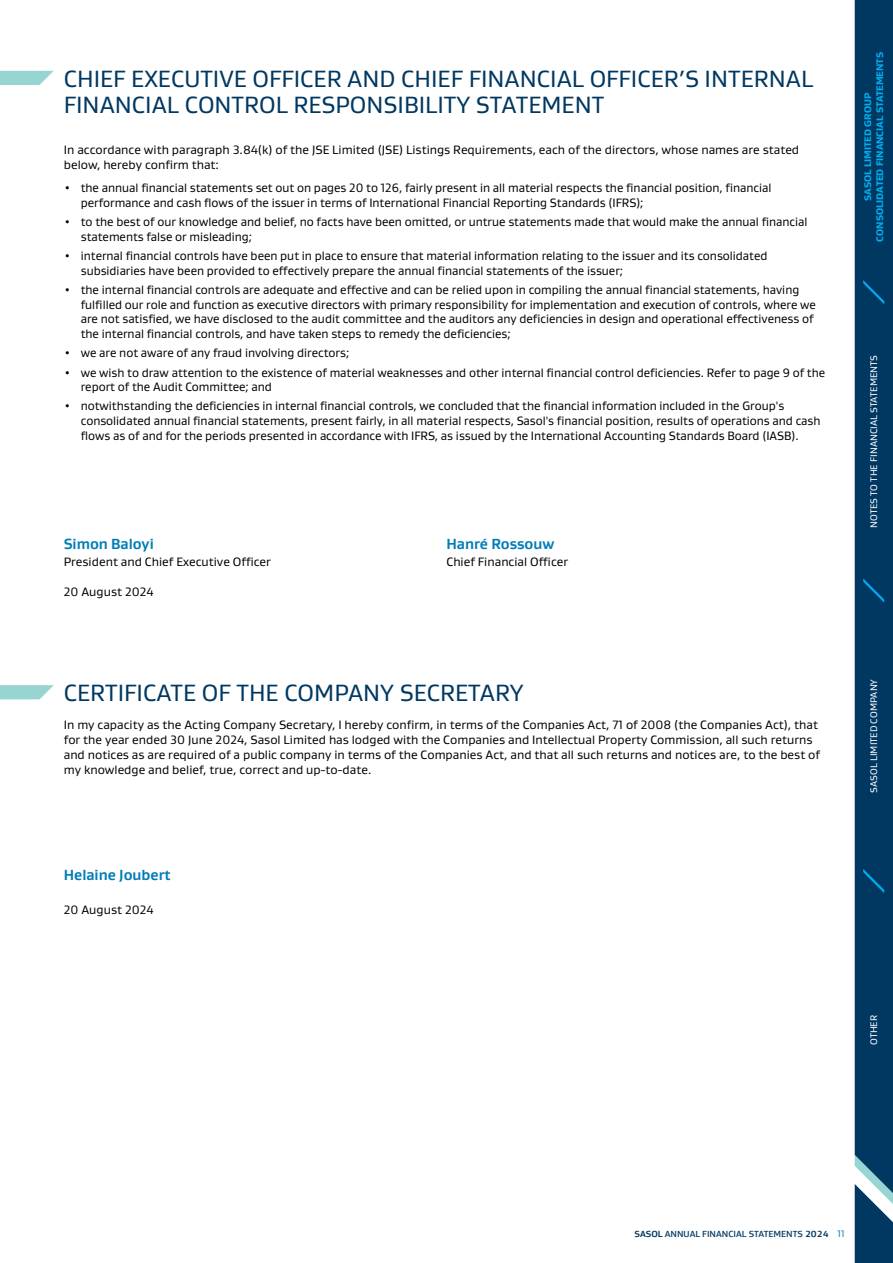
<style>
.page{position:relative;width:893px;height:1263px;background:#fff}
.page>*{position:absolute;margin:0;border:0;box-sizing:border-box;transform-origin:0 0}
.t1{font:24px/25.5px "Gustan";color:#003862}
.t2{font:700 15px "Gustan";letter-spacing:-.005em;color:#007db7}
.t3{font:12.3px/14.9px "Gustan";letter-spacing:-.005em;color:#000}
.t4{font:9.75px "Gustan";color:#fff}
.t5{font:800 9.75px/12px "Gustan";color:#00aeef;text-align:center}
.t6{font:500 9px "Gustan";color:#003862}
.s1{font-weight:700}
.s2{font-weight:400;font-size:9.75px;color:#007db7}
</style>
<div class="page">
<div style="left:855px;top:0;width:38px;height:1155px;background:#003862"></div>
<svg style="left:855px;top:1155px;width:38px;height:108px"></svg>
<svg style="left:863px;top:280px;width:21px;height:24px"></svg>
<svg style="left:863px;top:578px;width:21px;height:25px"></svg>
<svg style="left:863px;top:869px;width:21px;height:24px"></svg>
<svg style="left:0;top:71px;width:54px;height:14px"></svg>
<svg style="left:0;top:685px;width:54px;height:14px"></svg>
<h1 class="t1" style="left:64px;top:65px;width:751px">CHIEF EXECUTIVE OFFICER AND CHIEF FINANCIAL OFFICER’S INTERNAL<br>FINANCIAL CONTROL RESPONSIBILITY STATEMENT</h1>
<p class="t3" style="left:64px;top:142px;width:737px">In accordance with paragraph 3.84(k) of the JSE Limited (JSE) Listings Requirements, each of the directors, whose names are stated below, hereby confirm that:</p>
<p class="t3" style="left:81px;top:180px;width:692px;text-indent:-17px">• the annual financial statements set out on pages 20 to 126, fairly present in all material respects the financial position, financial performance and cash flows of the issuer in terms of International Financial Reporting Standards (IFRS);</p>
<p class="t3" style="left:81px;top:214px;width:728px;text-indent:-17px">• to the best of our knowledge and belief, no facts have been omitted, or untrue statements made that would make the annual financial statements false or misleading;</p>
<p class="t3" style="left:81px;top:248px;width:688px;text-indent:-17px">• internal financial controls have been put in place to ensure that material information relating to the issuer and its consolidated subsidiaries have been provided to effectively prepare the annual financial statements of the issuer;</p>
<p class="t3" style="left:81px;top:282px;width:737px;text-indent:-17px">• the internal financial controls are adequate and effective and can be relied upon in compiling the annual financial statements, having fulfilled our role and function as executive directors with primary responsibility for implementation and execution of controls, where we are not satisfied, we have disclosed to the audit committee and the auditors any deficiencies in design and operational effectiveness of the internal financial controls, and have taken steps to remedy the deficiencies;</p>
<p class="t3" style="left:64px;top:345px;width:287px">• we are not aware of any fraud involving directors;</p>
<p class="t3" style="left:81px;top:364px;width:746px;text-indent:-17px">• we wish to draw attention to the existence of material weaknesses and other internal financial control deficiencies. Refer to page 9 of the report of the Audit Committee; and</p>
<p class="t3" style="left:81px;top:398px;width:741px;text-indent:-17px">• notwithstanding the deficiencies in internal financial controls, we concluded that the financial information included in the Group's consolidated annual financial statements, present fairly, in all material respects, Sasol's financial position, results of operations and cash flows as of and for the periods presented in accordance with IFRS, as issued by the International Accounting Standards Board (IASB).</p>
<p class="t2" style="left:64px;top:534px;width:92px">Simon Baloyi</p>
<p class="t2" style="left:446px;top:534px;width:109px">Hanré Rossouw</p>
<p class="t3" style="left:64px;top:554px;width:209px">President and Chief Executive Officer</p>
<p class="t3" style="left:446px;top:554px;width:123px">Chief Financial Officer</p>
<p class="t3" style="left:64px;top:584px;width:91px">20 August 2024</p>
<h1 class="t1" style="left:64px;top:680px;width:461px">CERTIFICATE OF THE COMPANY SECRETARY</h1>
<p class="t3" style="left:64px;top:717px;width:758px">In my capacity as the Acting Company Secretary, I hereby confirm, in terms of the Companies Act, 71 of 2008 (the Companies Act), that for the year ended 30 June 2024, Sasol Limited has lodged with the Companies and Intellectual Property Commission, all such returns and notices as are required of a public company in terms of the Companies Act, and that all such returns and notices are, to the best of my knowledge and belief, true, correct and up-to-date.</p>
<p class="t2" style="left:64px;top:865px;width:108px">Helaine Joubert</p>
<p class="t3" style="left:64px;top:902px;width:91px">20 August 2024</p>
<p class="t5" style="left:861px;top:242px;width:191px;rotate:-90deg">SASOL LIMITED GROUP<br>CONSOLIDATED FINANCIAL STATEMENTS</p>
<p class="t4" style="left:867px;top:528px;width:174px;rotate:-90deg">NOTES TO THE FINANCIAL STATEMENTS</p>
<p class="t4" style="left:867px;top:793px;width:115px;rotate:-90deg">SASOL LIMITED COMPANY</p>
<p class="t4" style="left:867px;top:1045px;width:31px;rotate:-90deg">OTHER</p>
<p class="t6" style="left:635px;top:1228px;width:212px"><span class="s1">SASOL</span> ANNUAL FINANCIAL STATEMENTS <span class="s1">2024</span> <span class="s2">11</span></p>
</div>
